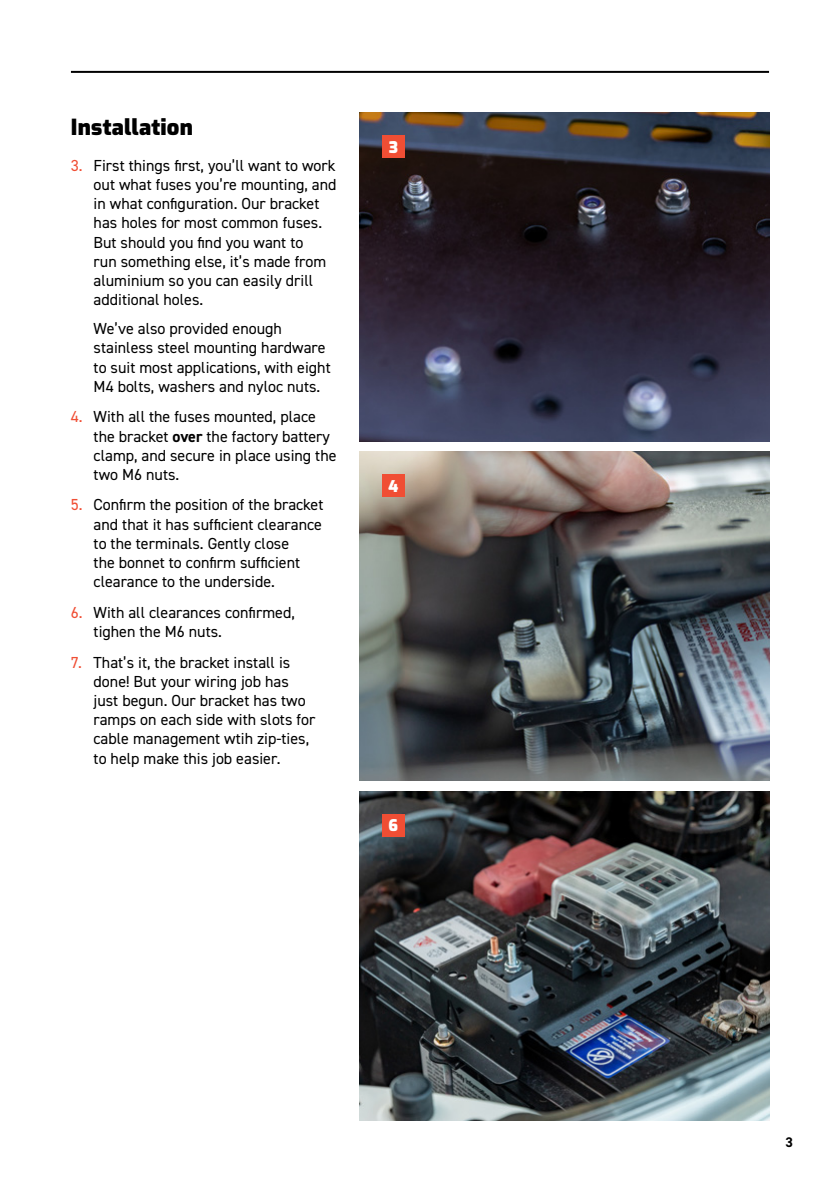
<style>
.page{position:relative;width:840px;height:1191px;background:#fff}
.page>*{position:absolute;margin:0;border:0;box-sizing:border-box;transform-origin:0 0}
.t1{font:900 22px "Exo";letter-spacing:.01em;color:#000}
.t2{font:16px/19.2px "DIN2014";color:#000}
.t3{font:900 16px "Exo";color:#fff}
.t4{font:700 14px "DIN2014";color:#000}
.s1{color:#f04e34}
.s2{font-weight:700}
</style>
<div class="page">
<hr style="left:71px;top:71px;width:697px;height:2px;background:#000">
<img style="left:359px;top:113px;width:409px;height:328px">
<img style="left:359px;top:791px;width:409px;height:329px">
<img style="left:359px;top:452px;width:409px;height:328px">
<div style="left:382px;top:135px;width:22px;height:23px;background:#f04e34"></div>
<div style="left:382px;top:474px;width:22px;height:23px;background:#f04e34"></div>
<div style="left:382px;top:814px;width:22px;height:22px;background:#f04e34"></div>
<h1 class="t1" style="left:71px;top:111px;width:123px">Installation</h1>
<p class="t2" style="left:94px;top:155px;width:244px;text-indent:-23px"><span class="s1">3.</span> First things first, you’ll want to work out what fuses you’re mounting, and in what configuration. Our bracket has holes for most common fuses.<br>But should you find you want to<br>run something else, it’s made from aluminium so you can easily drill additional holes.</p>
<p class="t2" style="left:94px;top:319px;width:238px">We’ve also provided enough stainless steel mounting hardware to suit most applications, with eight M4 bolts, washers and nyloc nuts.</p>
<p class="t2" style="left:94px;top:407px;width:244px;text-indent:-23px"><span class="s1">4.</span> With all the fuses mounted, place the bracket <span class="s2">over</span> the factory battery clamp, and secure in place using the two M6 nuts.</p>
<p class="t2" style="left:94px;top:495px;width:231px;text-indent:-23px"><span class="s1">5.</span> Confirm the position of the bracket and that it has sufficient clearance to the terminals. Gently close<br>the bonnet to confirm sufficient clearance to the underside.</p>
<p class="t2" style="left:94px;top:602px;width:202px;text-indent:-23px"><span class="s1">6.</span> With all clearances confirmed, tighen the M6 nuts.</p>
<p class="t2" style="left:94px;top:652px;width:223px;text-indent:-23px"><span class="s1">7.</span> That’s it, the bracket install is done! But your wiring job has just begun. Our bracket has two ramps on each side with slots for cable management wtih zip-ties, to help make this job easier.</p>
<p class="t3" style="left:388px;top:135px;width:11px">3</p>
<p class="t3" style="left:388px;top:474px;width:12px">4</p>
<p class="t3" style="left:388px;top:814px;width:11px">6</p>
<p class="t4" style="left:785px;top:1132px;width:9px">3</p>
</div>
